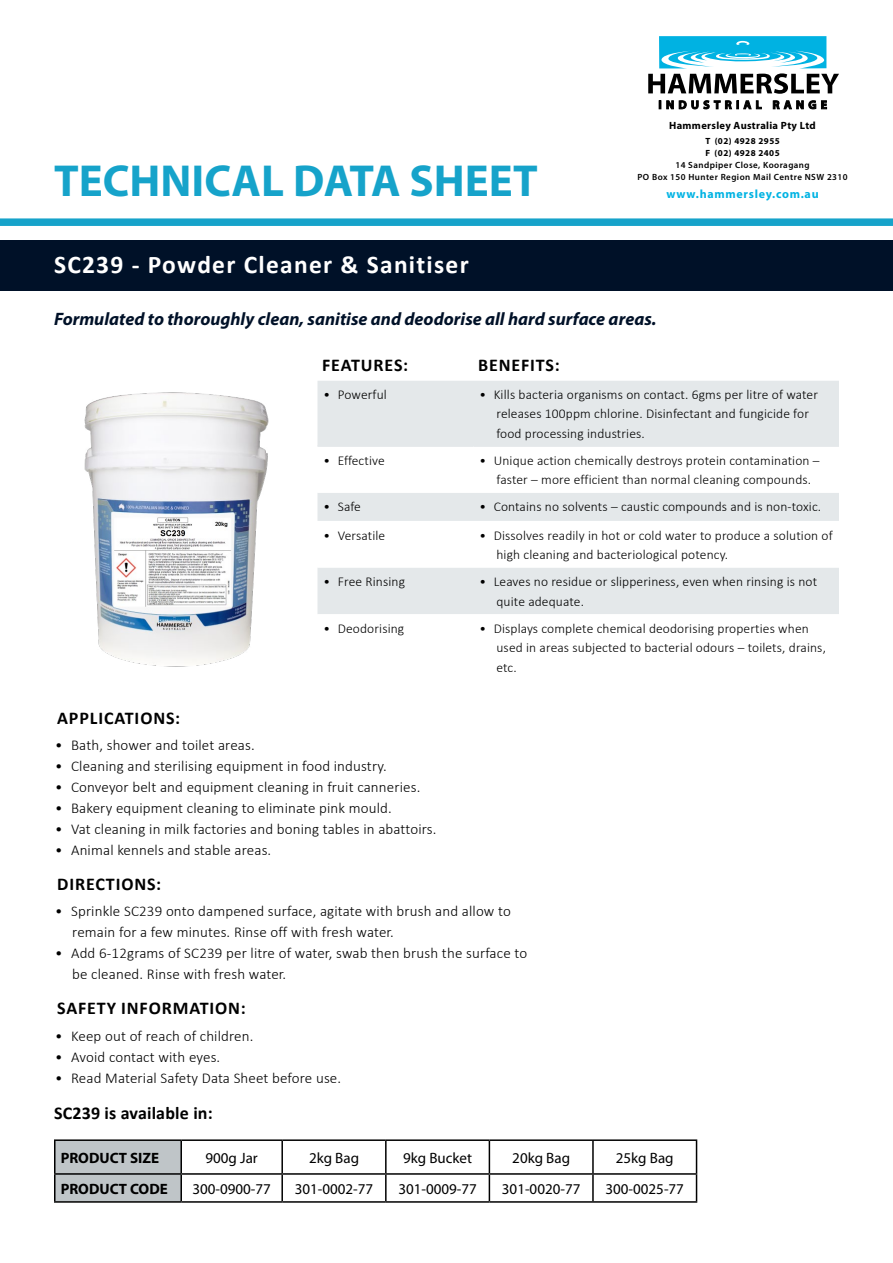
<style>
.page{position:relative;width:893px;height:1263px;background:#fff}
.page>*{position:absolute;margin:0;border:0;box-sizing:border-box;transform-origin:0 0}
.t1{font:700 45px "Myriad Pro";color:#16a3ca}
.t2{font:700 36px "Myriad Pro";letter-spacing:.07em;color:#16a3ca}
.t3{font:700 25.5px "Calibri";letter-spacing:.05em;color:#fff}
.t4{font:italic 700 18px "Myriad Pro";color:#001128}
.t5{font:700 18px "Calibri";letter-spacing:.05em;color:#000}
.t6{font:700 18px "Calibri";letter-spacing:.01em;color:#000}
.t7{font:300 15px/21px "Calibri";letter-spacing:.01em;color:#000}
.t8{font:15px "Myriad Pro";color:#000}
.t9{font:700 15px "Myriad Pro";color:#000}
.t10{font:300 13.5px/19.5px "Calibri";letter-spacing:.01em;color:#000}
.t11{font:700 12px "Myriad Pro";letter-spacing:.06em;color:#00b3e3}
.t12{font:700 10.5px "Myriad Pro";letter-spacing:.03em;color:#000}
.t13{font:600 9px/12px "Myriad Pro";letter-spacing:.05em;color:#000;text-align:center}
.t14{font:700 9px/12px "Myriad Pro";letter-spacing:.05em;color:#000}
</style>
<div class="page">
<svg style="left:648px;top:36px;width:191px;height:58px"></svg>
<svg style="left:659px;top:101px;width:2px;height:8px"></svg>
<svg style="left:667px;top:101px;width:6px;height:8px"></svg>
<svg style="left:679px;top:101px;width:7px;height:8px"></svg>
<svg style="left:692px;top:101px;width:6px;height:8px"></svg>
<svg style="left:704px;top:101px;width:34px;height:8px"></svg>
<svg style="left:744px;top:101px;width:17px;height:8px"></svg>
<svg style="left:773px;top:101px;width:18px;height:8px"></svg>
<svg style="left:797px;top:101px;width:6px;height:8px"></svg>
<svg style="left:809px;top:101px;width:18px;height:8px"></svg>
<div style="left:0;top:218px;width:893px;height:8px;background:#16a3ca"></div>
<div style="left:0;top:240px;width:893px;height:50px;background:#001128"></div>
<div style="left:56px;top:1141px;width:124px;height:60px;background:#bfc5c8"></div>
<hr style="left:54px;top:1139px;width:127px;height:2px;background:#000">
<hr style="left:54px;top:1141px;width:2px;height:32px;background:#000">
<hr style="left:181px;top:1139px;width:101px;height:2px;background:#000">
<hr style="left:180px;top:1141px;width:2px;height:32px;background:#000">
<hr style="left:282px;top:1139px;width:104px;height:2px;background:#000">
<hr style="left:281px;top:1141px;width:2px;height:32px;background:#000">
<hr style="left:386px;top:1139px;width:103px;height:2px;background:#000">
<hr style="left:385px;top:1141px;width:2px;height:32px;background:#000">
<hr style="left:489px;top:1139px;width:104px;height:2px;background:#000">
<hr style="left:489px;top:1141px;width:1px;height:32px;background:#000">
<hr style="left:593px;top:1139px;width:104px;height:2px;background:#000">
<hr style="left:592px;top:1141px;width:2px;height:32px;background:#000">
<hr style="left:696px;top:1141px;width:1px;height:32px;background:#000">
<hr style="left:54px;top:1173px;width:127px;height:2px;background:#000">
<hr style="left:54px;top:1175px;width:2px;height:26px;background:#000">
<hr style="left:181px;top:1173px;width:101px;height:2px;background:#000">
<hr style="left:180px;top:1175px;width:2px;height:26px;background:#000">
<hr style="left:282px;top:1173px;width:104px;height:2px;background:#000">
<hr style="left:281px;top:1175px;width:2px;height:26px;background:#000">
<hr style="left:386px;top:1173px;width:103px;height:2px;background:#000">
<hr style="left:385px;top:1175px;width:2px;height:26px;background:#000">
<hr style="left:489px;top:1173px;width:104px;height:2px;background:#000">
<svg style="left:489px;top:1175px;width:1px;height:26px"></svg>
<hr style="left:593px;top:1173px;width:104px;height:2px;background:#000">
<hr style="left:592px;top:1175px;width:2px;height:26px;background:#000">
<svg style="left:696px;top:1175px;width:1px;height:26px"></svg>
<hr style="left:54px;top:1201px;width:127px;height:2px;background:#000">
<hr style="left:181px;top:1201px;width:101px;height:2px;background:#000">
<hr style="left:282px;top:1201px;width:104px;height:2px;background:#000">
<hr style="left:386px;top:1201px;width:103px;height:2px;background:#000">
<hr style="left:489px;top:1201px;width:104px;height:2px;background:#000">
<hr style="left:593px;top:1201px;width:104px;height:2px;background:#000">
<div style="left:324px;top:381px;width:515px;height:64px;background:#e4e8ea"></div>
<svg style="left:324px;top:493px;width:515px;height:121px;fill:#e4e8ea"></svg>
<hr style="left:317px;top:445px;width:156px;height:2px;background:#e4e8ea">
<hr style="left:473px;top:445px;width:366px;height:2px;background:#e4e8ea">
<img style="left:84px;top:381px;width:240px;height:286px">
<h1 class="t1" style="left:54px;top:152px;width:485px">TECHNICAL DATA SHEET</h1>
<h2 class="t2" style="left:54px;top:159px;width:535px">INFORMATION &amp; USAGE DATA</h2>
<h3 class="t3" style="left:54px;top:246px;width:416px">SC239 - Powder Cleaner &amp; Sanitiser</h3>
<p class="t12" style="left:669px;top:119px;width:148px">Hammersley Australia Pty Ltd</p>
<p class="t14" style="left:705px;top:135px;width:76px">T (02) 4928 2955<br>F (02) 4928 2405</p>
<p class="t13" style="left:637px;top:159px;width:212px">14 Sandpiper Close, Kooragang<br>PO Box 150 Hunter Region Mail Centre NSW 2310</p>
<p class="t11" style="left:666px;top:186px;width:154px">www.hammersley.com.au</p>
<h3 class="t4" style="left:54px;top:307px;width:604px">Formulated to thoroughly clean, sanitise and deodorise all hard surface areas.</h3>
<h3 class="t5" style="left:322px;top:352px;width:87px">FEATURES:</h3>
<h3 class="t5" style="left:478px;top:352px;width:83px">BENEFITS:</h3>
<p class="t10" style="left:323px;top:384px;width:65px">• Powerful</p>
<p class="t10" style="left:496px;top:384px;width:323px;text-indent:-17px">• Kills bacteria organisms on contact. 6gms per litre of water releases 100ppm chlorine. Disinfectant and fungicide for food processing industries.</p>
<p class="t10" style="left:323px;top:450px;width:63px">• Effective</p>
<p class="t10" style="left:496px;top:450px;width:325px;text-indent:-17px">• Unique action chemically destroys protein contamination – faster – more efficient than normal cleaning compounds.</p>
<p class="t10" style="left:324px;top:497px;width:39px">• Safe</p>
<p class="t10" style="left:479px;top:497px;width:343px">• Contains no solvents – caustic compounds and is non-toxic.</p>
<p class="t10" style="left:324px;top:525px;width:63px">• Versatile</p>
<p class="t10" style="left:496px;top:525px;width:338px;text-indent:-17px">• Dissolves readily in hot or cold water to produce a solution of high cleaning and bacteriological potency.</p>
<p class="t10" style="left:324px;top:572px;width:83px">• Free Rinsing</p>
<p class="t10" style="left:496px;top:572px;width:322px;text-indent:-17px">• Leaves no residue or slipperiness, even when rinsing is not quite adequate.</p>
<p class="t10" style="left:324px;top:618px;width:82px">• Deodorising</p>
<p class="t10" style="left:496px;top:618px;width:331px;text-indent:-17px">• Displays complete chemical deodorising properties when used in areas subjected to bacterial odours – toilets, drains, etc.</p>
<h3 class="t5" style="left:57px;top:705px;width:124px">APPLICATIONS:</h3>
<p class="t7" style="left:55px;top:734px;width:201px">• Bath, shower and toilet areas.</p>
<p class="t7" style="left:55px;top:755px;width:333px">• Cleaning and sterilising equipment in food industry.</p>
<p class="t7" style="left:55px;top:776px;width:367px">• Conveyor belt and equipment cleaning in fruit canneries.</p>
<p class="t7" style="left:55px;top:797px;width:338px">• Bakery equipment cleaning to eliminate pink mould.</p>
<p class="t7" style="left:55px;top:818px;width:383px">• Vat cleaning in milk factories and boning tables in abattoirs.</p>
<p class="t7" style="left:55px;top:839px;width:218px">• Animal kennels and stable areas.</p>
<h3 class="t5" style="left:57px;top:871px;width:106px">DIRECTIONS:</h3>
<p class="t7" style="left:72px;top:900px;width:440px;text-indent:-17px">• Sprinkle SC239 onto dampened surface, agitate with brush and allow to remain for a few minutes. Rinse off with fresh water.</p>
<p class="t7" style="left:72px;top:942px;width:456px;text-indent:-17px">• Add 6-12grams of SC239 per litre of water, swab then brush the surface to be cleaned. Rinse with fresh water.</p>
<h3 class="t5" style="left:57px;top:996px;width:190px">SAFETY INFORMATION:</h3>
<p class="t7" style="left:55px;top:1025px;width:200px">• Keep out of reach of children.</p>
<p class="t7" style="left:55px;top:1046px;width:167px">• Avoid contact with eyes.</p>
<p class="t7" style="left:55px;top:1067px;width:287px">• Read Material Safety Data Sheet before use.</p>
<h3 class="t6" style="left:54px;top:1100px;width:160px">SC239 is available in:</h3>
<p class="t9" style="left:61px;top:1148px;width:100px">PRODUCT SIZE</p>
<p class="t8" style="left:206px;top:1148px;width:54px">900g Jar</p>
<p class="t8" style="left:309px;top:1148px;width:52px">2kg Bag</p>
<p class="t8" style="left:403px;top:1148px;width:70px">9kg Bucket</p>
<p class="t8" style="left:512px;top:1148px;width:59px">20kg Bag</p>
<p class="t8" style="left:616px;top:1148px;width:59px">25kg Bag</p>
<p class="t9" style="left:61px;top:1179px;width:109px">PRODUCT CODE</p>
<p class="t8" style="left:192px;top:1179px;width:80px">300-0900-77</p>
<p class="t8" style="left:295px;top:1179px;width:80px">301-0002-77</p>
<p class="t8" style="left:398px;top:1179px;width:80px">301-0009-77</p>
<p class="t8" style="left:502px;top:1179px;width:80px">301-0020-77</p>
<p class="t8" style="left:605px;top:1179px;width:80px">300-0025-77</p>
</div>
